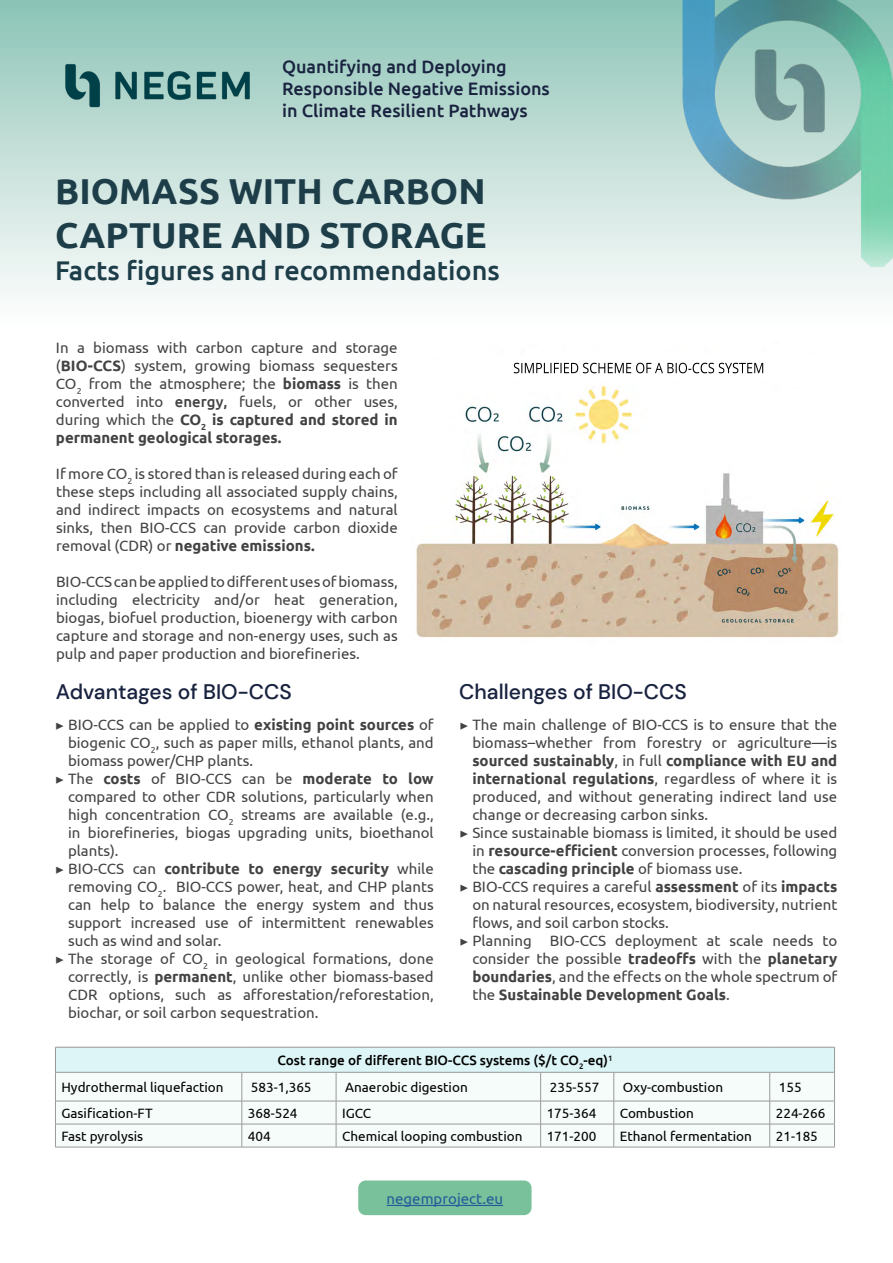
<style>
.page{position:relative;width:893px;height:1263px;background:#fff}
.page>*{position:absolute;margin:0;border:0;box-sizing:border-box;transform-origin:0 0}
.t1{font:700 36px/43.2px "Ubuntu";color:#1d3d49}
.t2{font:500 27px "Ubuntu";color:#1d3d49}
.t3{font:500 21px "DM Sans";color:#192340}
.t4{font:500 18px/21.6px "Ubuntu";color:#192340}
.t5{font:15px/18px "Ubuntu";color:#424242;text-align:justify}
.t6{font:700 15px "Ubuntu";color:#424242}
.t7{font:15px "Ubuntu";color:#275b9b}
.t8{font:13.5px "Ubuntu";color:#000}
.t9{font:500 13.5px "Ubuntu";color:#000}
.s1{font-weight:700}
.s2{font-weight:500}
.s3{font-family:"Minion Pro"}
.s4{font-family:"Minion Pro";font-weight:400}
.s5{font-weight:400}
</style>
<div class="page">
<div style="left:0;top:0;width:893px;height:327px;background:linear-gradient(to bottom,#8dc4b6,#fff)"></div>
<img style="left:682px;top:0;width:211px;height:267px">
<div style="left:358px;top:1180px;width:173px;height:35px;background:#78c19a;border-radius:7px"></div>
<img style="left:58px;top:55px;width:199px;height:61px">
<img style="left:416px;top:385px;width:423px;height:253px">
<div style="left:55px;top:1047px;width:779px;height:25px;background:#ddf5f6"></div>
<div style="left:56px;top:1073px;width:778px;height:74px;background:#f6fcfa"></div>
<hr style="left:55px;top:1047px;width:187px;height:1px;background:#999">
<hr style="left:242px;top:1047px;width:94px;height:1px;background:#999">
<hr style="left:336px;top:1047px;width:205px;height:1px;background:#999">
<hr style="left:541px;top:1047px;width:73px;height:1px;background:#999">
<hr style="left:614px;top:1047px;width:156px;height:1px;background:#999">
<hr style="left:770px;top:1047px;width:65px;height:1px;background:#999">
<hr style="left:55px;top:1072px;width:187px;height:1px;background:#999">
<hr style="left:242px;top:1072px;width:94px;height:1px;background:#999">
<hr style="left:336px;top:1072px;width:205px;height:1px;background:#999">
<hr style="left:541px;top:1072px;width:73px;height:1px;background:#999">
<hr style="left:614px;top:1072px;width:156px;height:1px;background:#999">
<hr style="left:770px;top:1072px;width:65px;height:1px;background:#999">
<svg style="left:242px;top:1072px;width:1px;height:75px"></svg>
<svg style="left:336px;top:1072px;width:1px;height:75px"></svg>
<svg style="left:540px;top:1072px;width:1px;height:75px"></svg>
<svg style="left:614px;top:1072px;width:1px;height:75px"></svg>
<svg style="left:769px;top:1072px;width:1px;height:75px"></svg>
<hr style="left:55px;top:1101px;width:187px;height:1px;background:#9a999a">
<hr style="left:242px;top:1101px;width:94px;height:1px;background:#9a999a">
<hr style="left:336px;top:1101px;width:205px;height:1px;background:#9a999a">
<hr style="left:541px;top:1101px;width:73px;height:1px;background:#9a999a">
<hr style="left:614px;top:1101px;width:156px;height:1px;background:#9a999a">
<hr style="left:770px;top:1101px;width:65px;height:1px;background:#9a999a">
<hr style="left:55px;top:1124px;width:187px;height:1px;background:#9a999a">
<svg style="left:55px;top:1047px;width:1px;height:100px"></svg>
<hr style="left:242px;top:1124px;width:94px;height:1px;background:#9a999a">
<hr style="left:336px;top:1124px;width:205px;height:1px;background:#9a999a">
<hr style="left:541px;top:1124px;width:73px;height:1px;background:#9a999a">
<hr style="left:614px;top:1124px;width:156px;height:1px;background:#9a999a">
<hr style="left:770px;top:1124px;width:65px;height:1px;background:#9a999a">
<svg style="left:834px;top:1047px;width:1px;height:100px"></svg>
<hr style="left:55px;top:1147px;width:187px;height:1px;background:#9a999a">
<hr style="left:242px;top:1147px;width:94px;height:1px;background:#9a999a">
<hr style="left:336px;top:1147px;width:205px;height:1px;background:#9a999a">
<hr style="left:541px;top:1147px;width:73px;height:1px;background:#9a999a">
<hr style="left:614px;top:1147px;width:156px;height:1px;background:#9a999a">
<hr style="left:770px;top:1147px;width:65px;height:1px;background:#9a999a">
<hr style="left:387px;top:1205px;width:116px;height:1px;background:#275b9b">
<svg style="left:514px;top:363px;width:249px;height:10px"></svg>
<p class="t4" style="left:282px;top:55px;width:269px">Quantifying and Deploying<br>Responsible Negative Emissions in Climate Resilient Pathways</p>
<h1 class="t1" style="left:55px;top:169px;width:433px">BIOMASS WITH CARBON<br>CAPTURE AND STORAGE</h1>
<h2 class="t2" style="left:55px;top:253px;width:446px">Facts figures and recommendations</h2>
<p class="t5" style="left:56px;top:338px;width:343px">In a biomass with carbon capture and storage (<span class="s1">BIO-CCS</span>) system, growing biomass sequesters CO<sub>2</sub> from the atmosphere; the <span class="s1">biomass</span> is then converted into <span class="s2">energy,</span> fuels, or other uses, during which the <span class="s1">CO</span><sub>2</sub> <span class="s1">is captured and stored in permanent geological storages.</span></p>
<p class="t5" style="left:56px;top:464px;width:343px">If more CO<sub>2</sub> is stored than is released during each of these steps including all associated supply chains, and indirect impacts on ecosystems and natural sinks, then BIO-CCS can provide carbon dioxide removal (CDR) or <span class="s1">negative emissions.</span></p>
<p class="t5" style="left:56px;top:572px;width:343px">BIO-CCS can be applied to different uses of biomass, including electricity and/or heat generation, biogas, biofuel production, bioenergy with carbon capture and storage and non-energy uses, such as pulp and paper production and biorefineries.</p>
<h3 class="t3" style="left:56px;top:679px;width:237px">Advantages of BIO-CCS</h3>
<h3 class="t3" style="left:459px;top:679px;width:229px">Challenges of BIO-CCS</h3>
<p class="t5" style="left:55px;top:715px;width:380px"><span class="s3">▶</span> BIO-CCS can be applied to <span class="s1">existing point sources</span> of</p>
<p class="t5" style="left:68px;top:733px;width:367px">biogenic CO<sub>2</sub>, such as paper mills, ethanol plants, and</p>
<p class="t5" style="left:68px;top:751px;width:187px">biomass power/CHP plants.</p>
<p class="t6" style="left:55px;top:770px;width:380px"><span class="s4">▶</span> <span class="s5">The</span> costs <span class="s5">of BIO-CCS can be</span> moderate to low</p>
<p class="t5" style="left:68px;top:787px;width:367px">compared to other CDR solutions, particularly when</p>
<p class="t5" style="left:68px;top:805px;width:367px">high concentration CO<sub>2</sub> streams are available (e.g.,</p>
<p class="t5" style="left:68px;top:823px;width:367px">in biorefineries, biogas upgrading units, bioethanol</p>
<p class="t5" style="left:68px;top:841px;width:52px">plants).</p>
<p class="t6" style="left:55px;top:860px;width:380px"><span class="s4">▶</span> <span class="s5">BIO-CCS can</span> contribute to energy security <span class="s5">while</span></p>
<p class="t5" style="left:68px;top:877px;width:367px">removing CO<sub>2</sub>. BIO-CCS power, heat, and CHP plants</p>
<p class="t5" style="left:68px;top:895px;width:367px">can help to balance the energy system and thus</p>
<p class="t5" style="left:68px;top:913px;width:367px">support increased use of intermittent renewables</p>
<p class="t5" style="left:68px;top:931px;width:155px">such as wind and solar.</p>
<p class="t5" style="left:55px;top:949px;width:380px"><span class="s3">▶</span> The storage of CO<sub>2</sub> in geological formations, done</p>
<p class="t5" style="left:68px;top:967px;width:367px">correctly, is <span class="s1">permanent</span>, unlike other biomass-based</p>
<p class="t5" style="left:68px;top:985px;width:367px">CDR options, such as afforestation/reforestation,</p>
<p class="t5" style="left:68px;top:1003px;width:252px">biochar, or soil carbon sequestration.</p>
<p class="t5" style="left:460px;top:715px;width:379px"><span class="s3">▶</span> The main challenge of BIO-CCS is to ensure that the</p>
<p class="t5" style="left:472px;top:733px;width:366px">biomass–whether from forestry or agriculture—is</p>
<p class="t6" style="left:472px;top:752px;width:366px">sourced sustainably<span class="s5">, in full</span> compliance with EU and</p>
<p class="t6" style="left:472px;top:770px;width:366px">international regulations<span class="s5">, regardless of where it is</span></p>
<p class="t5" style="left:472px;top:787px;width:366px">produced, and without generating indirect land use</p>
<p class="t5" style="left:472px;top:805px;width:237px">change or decreasing carbon sinks.</p>
<p class="t5" style="left:460px;top:823px;width:379px"><span class="s3">▶</span> Since sustainable biomass is limited, it should be used</p>
<p class="t5" style="left:472px;top:841px;width:366px">in <span class="s1">resource-efficient</span> conversion processes, following</p>
<p class="t6" style="left:472px;top:860px;width:272px"><span class="s5">the</span> cascading principle <span class="s5">of biomass use.</span></p>
<p class="t5" style="left:460px;top:877px;width:379px"><span class="s3">▶</span> BIO-CCS requires a careful <span class="s1">assessment</span> of its <span class="s1">impacts</span></p>
<p class="t5" style="left:472px;top:895px;width:366px">on natural resources, ecosystem, biodiversity, nutrient</p>
<p class="t5" style="left:472px;top:913px;width:198px">flows, and soil carbon stocks.</p>
<p class="t5" style="left:460px;top:931px;width:379px"><span class="s3">▶</span> Planning BIO-CCS deployment at scale needs to</p>
<p class="t5" style="left:472px;top:949px;width:366px">consider the possible <span class="s1">tradeoffs</span> with the <span class="s1">planetary</span></p>
<p class="t5" style="left:472px;top:967px;width:366px"><span class="s1">boundaries</span>, and the effects on the whole spectrum of</p>
<p class="t6" style="left:472px;top:986px;width:259px"><span class="s5">the</span> Sustainable Development Goals<span class="s5">.</span></p>
<p class="t9" style="left:277px;top:1052px;width:337px">Cost range of different BIO-CCS systems ($/t CO<sub>2</sub>-eq)<sup>1</sup></p>
<p class="t8" style="left:61px;top:1079px;width:164px">Hydrothermal liquefaction</p>
<p class="t8" style="left:251px;top:1079px;width:62px">583-1,365</p>
<p class="t8" style="left:345px;top:1079px;width:124px">Anaerobic digestion</p>
<p class="t8" style="left:550px;top:1079px;width:51px">235-557</p>
<p class="t8" style="left:623px;top:1079px;width:102px">Oxy-combustion</p>
<p class="t8" style="left:779px;top:1079px;width:24px">155</p>
<p class="t8" style="left:61px;top:1105px;width:93px">Gasification-FT</p>
<p class="t8" style="left:248px;top:1105px;width:51px">368-524</p>
<p class="t8" style="left:342px;top:1105px;width:31px">IGCC</p>
<p class="t8" style="left:547px;top:1105px;width:51px">175-364</p>
<p class="t8" style="left:620px;top:1105px;width:76px">Combustion</p>
<p class="t8" style="left:776px;top:1105px;width:51px">224-266</p>
<p class="t8" style="left:61px;top:1128px;width:83px">Fast pyrolysis</p>
<p class="t8" style="left:248px;top:1128px;width:24px">404</p>
<p class="t8" style="left:342px;top:1128px;width:182px">Chemical looping combustion</p>
<p class="t8" style="left:547px;top:1128px;width:51px">171-200</p>
<p class="t8" style="left:620px;top:1128px;width:134px">Ethanol fermentation</p>
<p class="t8" style="left:776px;top:1128px;width:44px">21-185</p>
<p class="t7" style="left:387px;top:1189px;width:118px">negemproject.eu</p>
</div>
